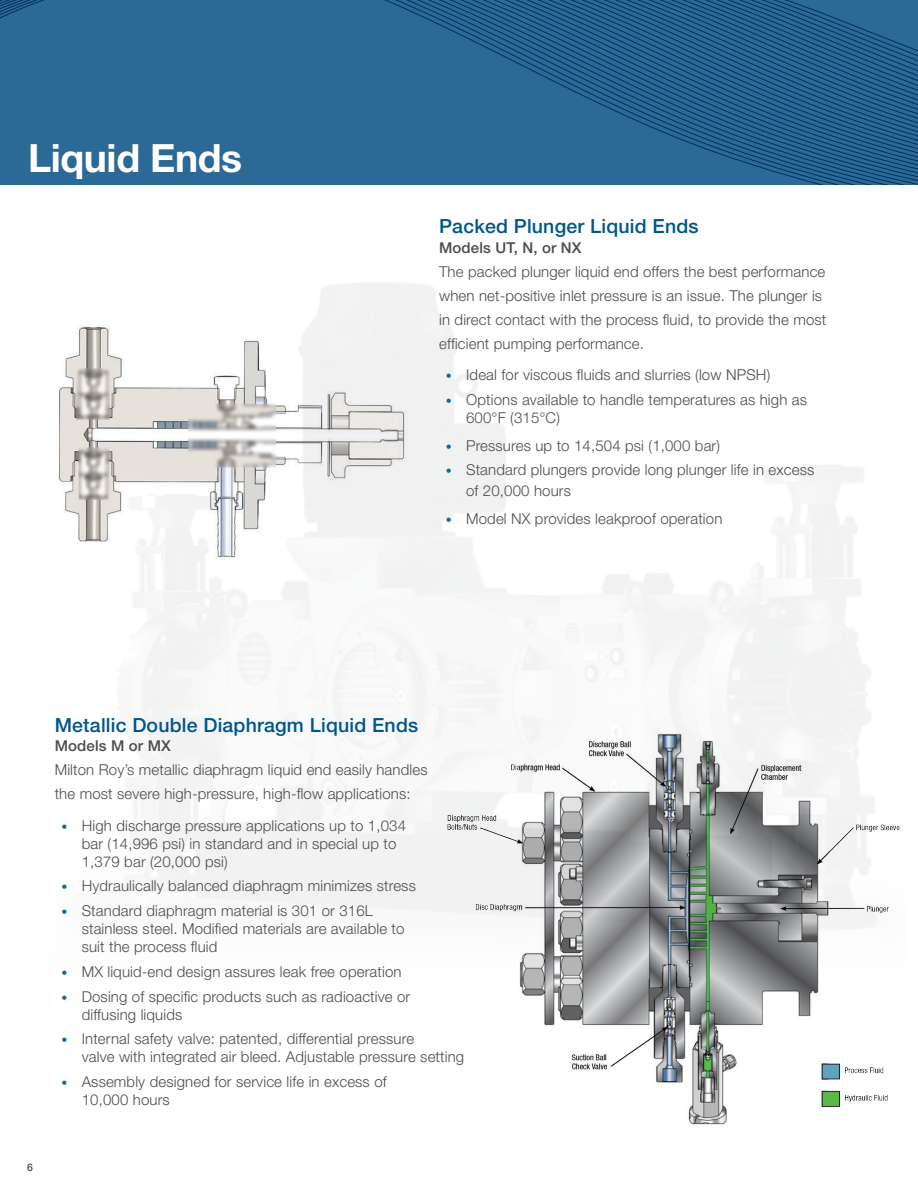
<style>
.page{position:relative;width:918px;height:1188px;background:#fff}
.page>*{position:absolute;margin:0;border:0;box-sizing:border-box;transform-origin:0 0}
.Page_Title{font:700 39px "Helvetica Neue LT Pro";letter-spacing:-.01em;color:#fff}
.Body_Headline{font:500 19.5px "Helvetica Neue LT Pro";letter-spacing:.01em;color:#00558b}
.Intro_Paragraph{font:300 15px/18px "Helvetica Neue LT Pro";letter-spacing:.01em;color:#4b4c4d}
.Body_Headline-2{font:500 15px "Helvetica Neue LT Pro";letter-spacing:.01em;color:#4b4c4d}
.t1{font:500 10.5px "Helvetica Neue LT Pro";color:#4b4c4d}
.s1{font-size:12px;color:#0a6c9c}
</style>
<div class="page">
<svg style="left:0;top:0;width:918px;height:185px;background:#276492"></svg>
<img style="left:58px;top:320px;width:354px;height:249px">
<img style="left:439px;top:729px;width:465px;height:396px">
<p class="Page_Title" style="left:28px;top:134px;width:216px">Liquid Ends</p>
<p class="Body_Headline" style="left:439px;top:215px;width:261px">Packed Plunger Liquid Ends</p>
<p class="Body_Headline-2" style="left:439px;top:238px;width:144px">Models UT, N, or NX</p>
<p class="Intro_Paragraph" style="left:439px;top:259px;width:389px;line-height:24px">The packed plunger liquid end offers the best performance when net-positive inlet pressure is an issue. The plunger is in direct contact with the process fluid, to provide the most efficient pumping performance.</p>
<p class="Intro_Paragraph" style="left:446px;top:366px;width:326px"><span class="s1">•</span> Ideal for viscous fluids and slurries (low NPSH)</p>
<p class="Intro_Paragraph" style="left:466px;top:390px;width:342px;text-indent:-20px"><span class="s1">•</span> Options available to handle temperatures as high as<br>600°F (315°C)</p>
<p class="Intro_Paragraph" style="left:446px;top:436px;width:276px"><span class="s1">•</span> Pressures up to 14,504 psi (1,000 bar)</p>
<p class="Intro_Paragraph" style="left:466px;top:459px;width:350px;line-height:21px;text-indent:-20px"><span class="s1">•</span> Standard plungers provide long plunger life in excess of 20,000 hours</p>
<p class="Intro_Paragraph" style="left:446px;top:510px;width:278px"><span class="s1">•</span> Model NX provides leakproof operation</p>
<p class="Body_Headline" style="left:55px;top:713px;width:365px">Metallic Double Diaphragm Liquid Ends</p>
<p class="Body_Headline-2" style="left:55px;top:737px;width:118px">Models M or MX</p>
<p class="Intro_Paragraph" style="left:55px;top:758px;width:374px;line-height:24px">Milton Roy’s metallic diaphragm liquid end easily handles the most severe high-pressure, high-flow applications:</p>
<p class="Intro_Paragraph" style="left:82px;top:816px;width:326px;text-indent:-20px"><span class="s1">•</span> High discharge pressure applications up to 1,034 bar (14,996 psi) in standard and in special up to<br>1,379 bar (20,000 psi)</p>
<p class="Intro_Paragraph" style="left:61px;top:877px;width:356px"><span class="s1">•</span> Hydraulically balanced diaphragm minimizes stress</p>
<p class="Intro_Paragraph" style="left:82px;top:902px;width:324px;text-indent:-20px"><span class="s1">•</span> Standard diaphragm material is 301 or 316L stainless steel. Modified materials are available to suit the process fluid</p>
<p class="Intro_Paragraph" style="left:61px;top:962px;width:342px"><span class="s1">•</span> MX liquid-end design assures leak free operation</p>
<p class="Intro_Paragraph" style="left:82px;top:987px;width:330px;text-indent:-20px"><span class="s1">•</span> Dosing of specific products such as radioactive or diffusing liquids</p>
<p class="Intro_Paragraph" style="left:82px;top:1030px;width:384px;text-indent:-20px"><span class="s1">•</span> Internal safety valve: patented, differential pressure<br>valve with integrated air bleed. Adjustable pressure setting</p>
<p class="Intro_Paragraph" style="left:82px;top:1073px;width:306px;text-indent:-20px"><span class="s1">•</span> Assembly designed for service life in excess of<br>10,000 hours</p>
<p class="t1" style="left:27px;top:1161px;width:7px">6</p>
</div>
